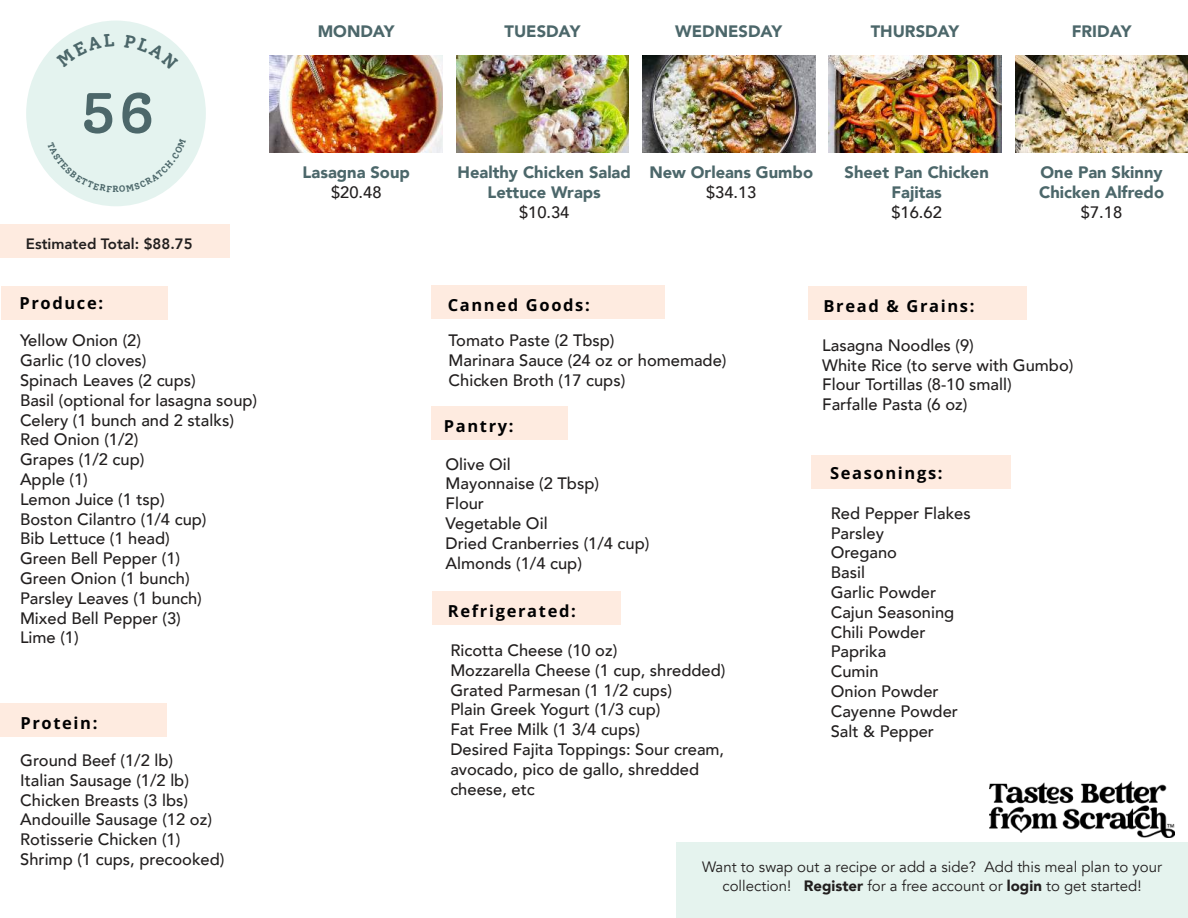
<style>
.page{position:relative;width:1188px;height:918px;background:#fff}
.page>*{position:absolute;margin:0;border:0;box-sizing:border-box;transform-origin:0 0}
.t1{font:500 57px "Solway";color:#4c676a}
.t2{font:500 16.5px/19.8px "Avenir";color:#221f1f}
.t3{font:900 16.5px/19.8px "Avenir";color:#4c676a;text-align:center}
.t4{font:700 16.5px "Open Sans";letter-spacing:.1em;color:#010102}
.t5{font:15px/19.5px "Avenir";color:#221f1f;text-align:center}
.t6{font:800 15px "Avenir";color:#221f1f}
.t7{font:700 9px "Solway";color:#4c676a}
.s1{font-weight:900}
</style>
<div class="page">
<img style="left:990px;top:782px;width:185px;height:56px">
<div style="left:676px;top:842px;width:512px;height:76px;background:#e5f3ee"></div>
<div style="left:0;top:225px;width:230px;height:33px;background:#feebe0"></div>
<div style="left:26px;top:21px;width:180px;height:185px;background:#e4f3ef;border-radius:50%"></div>
<div style="left:1px;top:286px;width:166px;height:33px;background:#feebe0"></div>
<div style="left:0;top:703px;width:167px;height:34px;background:#feebe0"></div>
<div style="left:432px;top:591px;width:189px;height:34px;background:#feebe0"></div>
<div style="left:808px;top:286px;width:219px;height:33px;background:#feebe0"></div>
<div style="left:811px;top:455px;width:200px;height:34px;background:#feebe0"></div>
<div style="left:431px;top:407px;width:136px;height:33px;background:#feebe0"></div>
<img style="left:270px;top:55px;width:173px;height:97px">
<img style="left:456px;top:55px;width:173px;height:97px">
<img style="left:642px;top:55px;width:173px;height:97px">
<img style="left:829px;top:55px;width:172px;height:97px">
<img style="left:1015px;top:55px;width:173px;height:97px">
<div style="left:431px;top:286px;width:234px;height:33px;background:#feebe0"></div>
<h1 class="t1" style="left:81px;top:80px;width:75px">56</h1>
<p class="t7" style="left:112px;top:184px;width:8px">R</p>
<p class="t6" style="left:26px;top:237px;width:168px">Estimated Total: $88.75</p>
<p class="t4" style="left:19px;top:297px;width:85px">Produce:</p>
<p class="t2" style="left:20px;top:332px;width:239px">Yellow Onion (2)<br>Garlic (10 cloves)<br>Spinach Leaves (2 cups)<br>Basil (optional for lasagna soup)<br>Celery (1 bunch and 2 stalks)<br>Red Onion (1/2)<br>Grapes (1/2 cup)<br>Apple (1)<br>Lemon Juice (1 tsp)<br>Boston Cilantro (1/4 cup)<br>Bib Lettuce (1 head)<br>Green Bell Pepper (1)<br>Green Onion (1 bunch)<br>Parsley Leaves (1 bunch)<br>Mixed Bell Pepper (3)<br>Lime (1)</p>
<p class="t4" style="left:20px;top:716px;width:79px">Protein:</p>
<p class="t2" style="left:20px;top:752px;width:206px">Ground Beef (1/2 lb)<br>Italian Sausage (1/2 lb)<br>Chicken Breasts (3 lbs)<br>Andouille Sausage (12 oz)<br>Rotisserie Chicken (1)<br>Shrimp (1 cups, precooked)</p>
<p class="t3" style="left:318px;top:23px;width:78px">MONDAY</p>
<p class="t3" style="left:505px;top:23px;width:77px">TUESDAY</p>
<p class="t3" style="left:675px;top:23px;width:108px">WEDNESDAY</p>
<p class="t3" style="left:871px;top:23px;width:90px">THURSDAY</p>
<p class="t3" style="left:1072px;top:23px;width:61px">FRIDAY</p>
<p class="t3" style="left:303px;top:164px;width:109px">Lasagna Soup</p>
<p class="t2" style="left:331px;top:184px;width:52px">$20.48</p>
<p class="t3" style="left:458px;top:164px;width:175px">Healthy Chicken Salad<br>Lettuce Wraps</p>
<p class="t2" style="left:519px;top:203px;width:52px">$10.34</p>
<p class="t3" style="left:649px;top:164px;width:165px">New Orleans Gumbo</p>
<p class="t2" style="left:706px;top:184px;width:52px">$34.13</p>
<p class="t3" style="left:845px;top:164px;width:146px">Sheet Pan Chicken<br>Fajitas</p>
<p class="t2" style="left:891px;top:203px;width:52px">$16.62</p>
<p class="t3" style="left:1039px;top:164px;width:126px;text-align:left">One Pan Skinny<br>Chicken Alfredo</p>
<p class="t2" style="left:1081px;top:203px;width:43px">$7.18</p>
<p class="t4" style="left:448px;top:299px;width:144px">Canned Goods:</p>
<p class="t2" style="left:449px;top:332px;width:279px">Tomato Paste (2 Tbsp)<br>Marinara Sauce (24 oz or homemade)<br>Chicken Broth (17 cups)</p>
<p class="t4" style="left:444px;top:420px;width:71px">Pantry:</p>
<p class="t2" style="left:446px;top:455px;width:205px">Olive Oil<br>Mayonnaise (2 Tbsp)<br>Flour<br>Vegetable Oil<br>Dried Cranberries (1/4 cup)<br>Almonds (1/4 cup)</p>
<p class="t4" style="left:448px;top:604px;width:129px">Refrigerated:</p>
<p class="t2" style="left:450px;top:642px;width:277px">Ricotta Cheese (10 oz)<br>Mozzarella Cheese (1 cup, shredded)<br>Grated Parmesan (1 1/2 cups)<br>Plain Greek Yogurt (1/3 cup)<br>Fat Free Milk (1 3/4 cups)<br>Desired Fajita Toppings: Sour cream, avocado, pico de gallo, shredded cheese, etc</p>
<p class="t4" style="left:824px;top:299px;width:152px">Bread &amp; Grains:</p>
<p class="t2" style="left:822px;top:337px;width:253px">Lasagna Noodles (9)<br>White Rice (to serve with Gumbo)<br>Flour Tortillas (8-10 small)<br>Farfalle Pasta (6 oz)</p>
<p class="t4" style="left:830px;top:467px;width:114px">Seasonings:</p>
<p class="t2" style="left:831px;top:505px;width:141px">Red Pepper Flakes<br>Parsley<br>Oregano<br>Basil<br>Garlic Powder<br>Cajun Seasoning<br>Chili Powder<br>Paprika<br>Cumin<br>Onion Powder<br>Cayenne Powder<br>Salt &amp; Pepper</p>
<p class="t5" style="left:702px;top:859px;width:462px">Want to swap out a recipe or add a side? Add this meal plan to your collection! <span class="s1">Register</span> for a free account or <span class="s1">login</span> to get started!</p>
</div>
